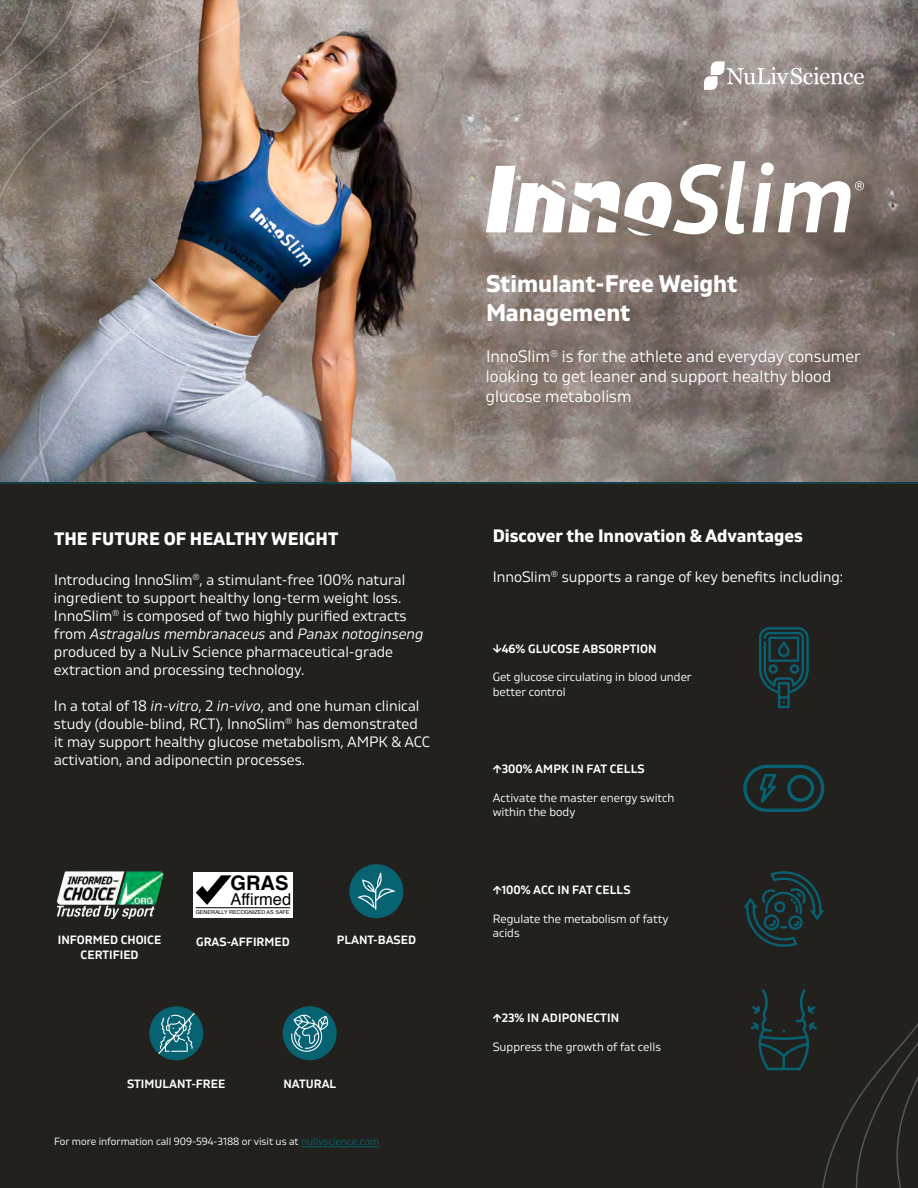
<style>
.page{position:relative;width:918px;height:1188px;background:#fff}
.page>*{position:absolute;margin:0;border:0;box-sizing:border-box;transform-origin:0 0}
.t1{font:700 24px/28.8px "Gilam";color:#fff}
.t2{font:700 20.1px "Helvetica";color:#000}
.t3{font:700 18px "Gilam";color:#fff}
.t4{font:16.5px/19.8px "Gilam";color:#fff}
.t5{font:16.35px "Helvetica";color:#000}
.t6{font:15px/18px "Gilam";color:#fff}
.t7{font:12px/14.4px "Gilam";color:#fff}
.t8{font:600 12px "Gilam";color:#fff}
.t9{font:10.5px "Gilam";color:#fff}
.t10{font:5.4px "Helvetica";color:#000}
.s1{font-style:italic}
.s2{color:#076272}
</style>
<div class="page">
<img style="left:0;top:0;width:918px;height:483px">
<div style="left:0;top:483px;width:918px;height:705px;background:#22211d"></div>
<svg style="left:486px;top:161px;width:259px;height:77px"></svg>
<svg style="left:752px;top:162px;width:112px;height:70px"></svg>
<img style="left:57px;top:871px;width:107px;height:47px">
<svg style="left:704px;top:61px;width:160px;height:29px;background:#aca4a1"></svg>
<hr style="left:301px;top:1147px;width:78px;height:1px;background:#076272">
<div style="left:283px;top:1006px;width:54px;height:54px;background:#076272;border-radius:50%"></div>
<svg style="left:291px;top:1014px;width:37px;height:38px"></svg>
<hr style="left:0;top:483px;width:918px;height:1px;background:#076272">
<svg style="left:793px;top:785px;width:125px;height:403px"></svg>
<img style="left:0;top:0;width:369px;height:400px">
<div style="left:193px;top:872px;width:100px;height:46px;background:#fff"></div>
<hr style="left:196px;top:907px;width:94px;height:1px;background:#000">
<svg style="left:196px;top:875px;width:36px;height:30px"></svg>
<svg style="left:149px;top:1006px;width:54px;height:54px"></svg>
<div style="left:349px;top:864px;width:54px;height:54px;background:#076272;border-radius:50%"></div>
<svg style="left:358px;top:873px;width:37px;height:37px"></svg>
<svg style="left:743px;top:765px;width:81px;height:47px"></svg>
<svg style="left:751px;top:989px;width:66px;height:81px"></svg>
<svg style="left:743px;top:871px;width:81px;height:76px"></svg>
<svg style="left:759px;top:627px;width:50px;height:81px"></svg>
<p class="t3" style="left:54px;top:526px;width:286px">THE FUTURE OF HEALTHY WEIGHT</p>
<p class="t6" style="left:54px;top:570px;width:371px">Introducing InnoSlim<sup>®</sup>, a stimulant-free 100% natural ingredient to support healthy long-term weight loss.<br>InnoSlim<sup>®</sup> is composed of two highly purified extracts from <span class="s1">Astragalus membranaceus</span> and <span class="s1">Panax notoginseng </span>produced by a NuLiv Science pharmaceutical-grade extraction and processing technology.</p>
<p class="t6" style="left:54px;top:696px;width:378px">In a total of 18 <span class="s1">in-vitro</span>, 2 <span class="s1">in-vivo</span>, and one human clinical study (double-blind, RCT), InnoSlim<sup>®</sup> has demonstrated it may support healthy glucose metabolism, AMPK &amp; ACC activation, and adiponectin processes.</p>
<h2 class="t2" style="left:230px;top:867px;width:60px">GRAS</h2>
<p class="t5" style="left:230px;top:887px;width:62px">Affirmed</p>
<p class="t10" style="left:196px;top:908px;width:95px">GENERALLY RECOGNIZED AS SAFE</p>
<p class="t8" style="left:58px;top:931px;width:105px">INFORMED CHOICE</p>
<p class="t8" style="left:337px;top:931px;width:81px">PLANT-BASED</p>
<p class="t8" style="left:81px;top:945px;width:59px">CERTIFIED</p>
<p class="t8" style="left:196px;top:933px;width:95px">GRAS-AFFIRMED</p>
<p class="t8" style="left:127px;top:1075px;width:100px">STIMULANT-FREE</p>
<p class="t8" style="left:283px;top:1075px;width:55px">NATURAL</p>
<p class="t9" style="left:54px;top:1134px;width:327px">For more information call 909-594-3188 or visit us at <span class="s2">nulivscience.com</span></p>
<h1 class="t1" style="left:486px;top:268px;width:253px">Stimulant-Free Weight<br>Management</h1>
<p class="t4" style="left:486px;top:346px;width:376px">InnoSlim<sup>®</sup> is for the athlete and everyday consumer looking to get leaner and support healthy blood glucose metabolism</p>
<p class="t3" style="left:493px;top:523px;width:312px">Discover the Innovation &amp; Advantages</p>
<p class="t6" style="left:493px;top:567px;width:352px">InnoSlim<sup>®</sup> supports a range of key benefits including:</p>
<p class="t8" style="left:493px;top:640px;width:165px">↓46% GLUCOSE ABSORPTION</p>
<p class="t7" style="left:493px;top:669px;width:201px">Get glucose circulating in blood under better control</p>
<p class="t8" style="left:493px;top:760px;width:154px">↑300% AMPK IN FAT CELLS</p>
<p class="t7" style="left:493px;top:790px;width:183px">Activate the master energy switch within the body</p>
<p class="t8" style="left:493px;top:881px;width:139px">↑100% ACC IN FAT CELLS</p>
<p class="t7" style="left:493px;top:911px;width:177px">Regulate the metabolism of fatty acids</p>
<p class="t8" style="left:493px;top:1009px;width:128px">↑23% IN ADIPONECTIN</p>
<p class="t7" style="left:493px;top:1039px;width:170px">Suppress the growth of fat cells</p>
</div>
